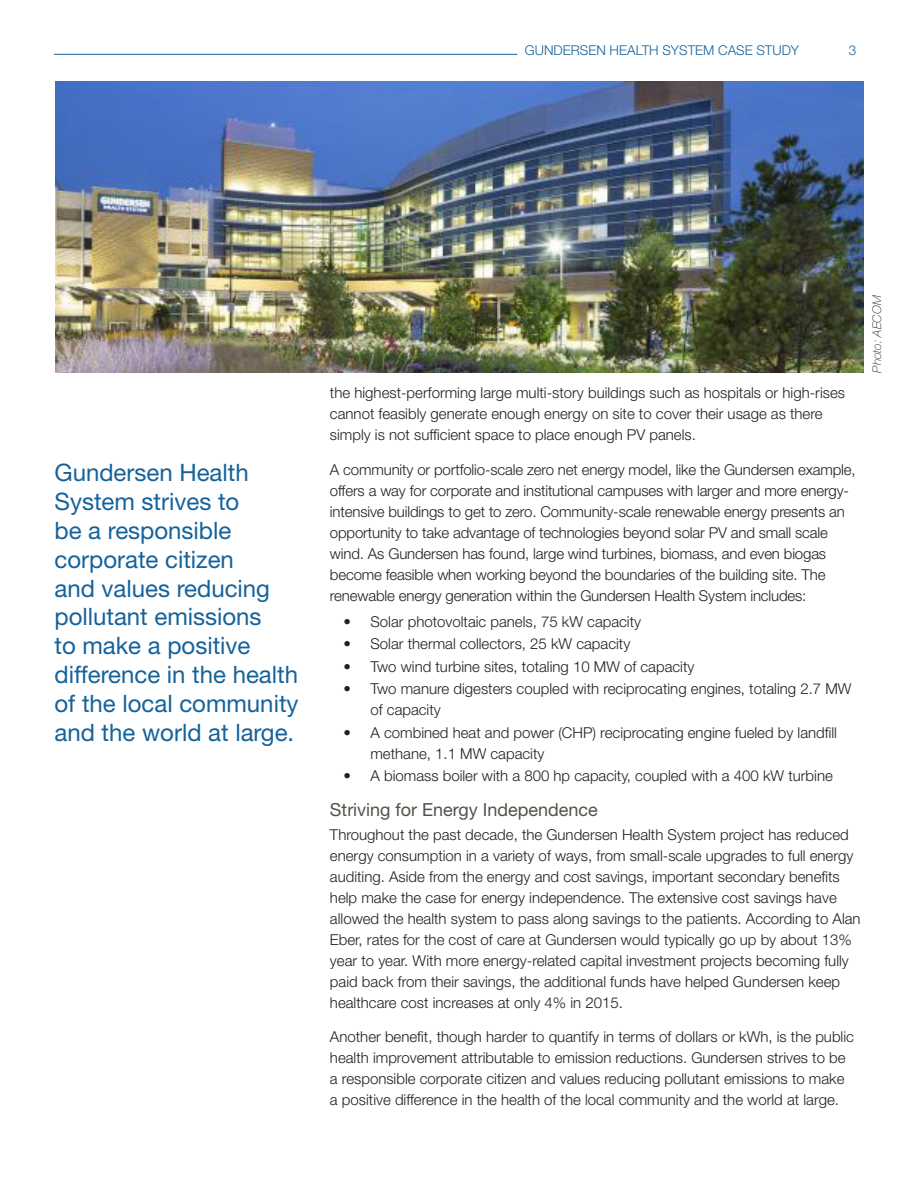
<style>
.page{position:relative;width:918px;height:1188px;background:#fff}
.page>*{position:absolute;margin:0;border:0;box-sizing:border-box;transform-origin:0 0}
.Subhead_1{font:24px/28.8px "Helvetica Neue";color:#15629a}
.Subhead_2{font:18px "Helvetica Neue";color:#535249}
.body{font:300 15px/21px "Helvetica Neue";color:#231f20}
.lists{font:300 13.5px "Helvetica Neue";color:#15629a}
.body-2{font:italic 100 12px "Helvetica Neue";color:#231f20}
</style>
<div class="page">
<img style="left:55px;top:81px;width:809px;height:292px">
<hr style="left:54px;top:54px;width:463px;height:1px;background:#15629a">
<p class="lists" style="left:525px;top:42px;width:276px">GUNDERSEN HEALTH SYSTEM CASE STUDY</p>
<p class="lists" style="left:849px;top:42px;width:9px">3</p>
<p class="Subhead_1" style="left:54px;top:458px;width:246px">Gundersen Health<br>System strives to<br>be a responsible corporate citizen<br>and values reducing pollutant emissions<br>to make a positive difference in the health of the local community and the world at large.</p>
<p class="body" style="left:330px;top:382px;width:517px">the highest-performing large multi-story buildings such as hospitals or high-rises cannot feasibly generate enough energy on site to cover their usage as there simply is not sufficient space to place enough PV panels.</p>
<p class="body" style="left:330px;top:459px;width:527px">A community or portfolio-scale zero net energy model, like the Gundersen example, offers a way for corporate and institutional campuses with larger and more energy&shy;intensive buildings to get to zero. Community-scale renewable energy presents an opportunity to take advantage of technologies beyond solar PV and small scale wind. As Gundersen has found, large wind turbines, biomass, and even biogas become feasible when working beyond the boundaries of the building site. The renewable energy generation within the Gundersen Health System includes:</p>
<p class="body" style="left:343px;top:611px;width:299px">• Solar photovoltaic panels, 75 kW capacity</p>
<p class="body" style="left:343px;top:633px;width:288px">• Solar thermal collectors, 25 kW capacity</p>
<p class="body" style="left:343px;top:656px;width:352px">• Two wind turbine sites, totaling 10 MW of capacity</p>
<p class="body" style="left:370px;top:678px;width:482px;text-indent:-27px">• Two manure digesters coupled with reciprocating engines, totaling 2.7 MW of capacity</p>
<p class="body" style="left:370px;top:721px;width:468px;text-indent:-27px">• A combined heat and power (CHP) reciprocating engine fueled by landfill methane, 1.1 MW capacity</p>
<p class="body" style="left:343px;top:765px;width:491px">• A biomass boiler with a 800 hp capacity, coupled with a 400 kW turbine</p>
<p class="Subhead_2" style="left:330px;top:799px;width:269px">Striving for Energy Independence</p>
<p class="body" style="left:330px;top:824px;width:532px">Throughout the past decade, the Gundersen Health System project has reduced energy consumption in a variety of ways, from small-scale upgrades to full energy auditing. Aside from the energy and cost savings, important secondary benefits help make the case for energy independence. The extensive cost savings have allowed the health system to pass along savings to the patients. According to Alan Eber, rates for the cost of care at Gundersen would typically go up by about 13% year to year. With more energy-related capital investment projects becoming fully paid back from their savings, the additional funds have helped Gundersen keep healthcare cost increases at only 4% in 2015.</p>
<p class="body" style="left:330px;top:1026px;width:525px">Another benefit, though harder to quantify in terms of dollars or kWh, is the public health improvement attributable to emission reductions. Gundersen strives to be a responsible corporate citizen and values reducing pollutant emissions to make a positive difference in the health of the local community and the world at large.</p>
<p class="body-2" style="left:870px;top:373px;width:79px;rotate:-90deg">Photo: AECOM</p>
</div>
